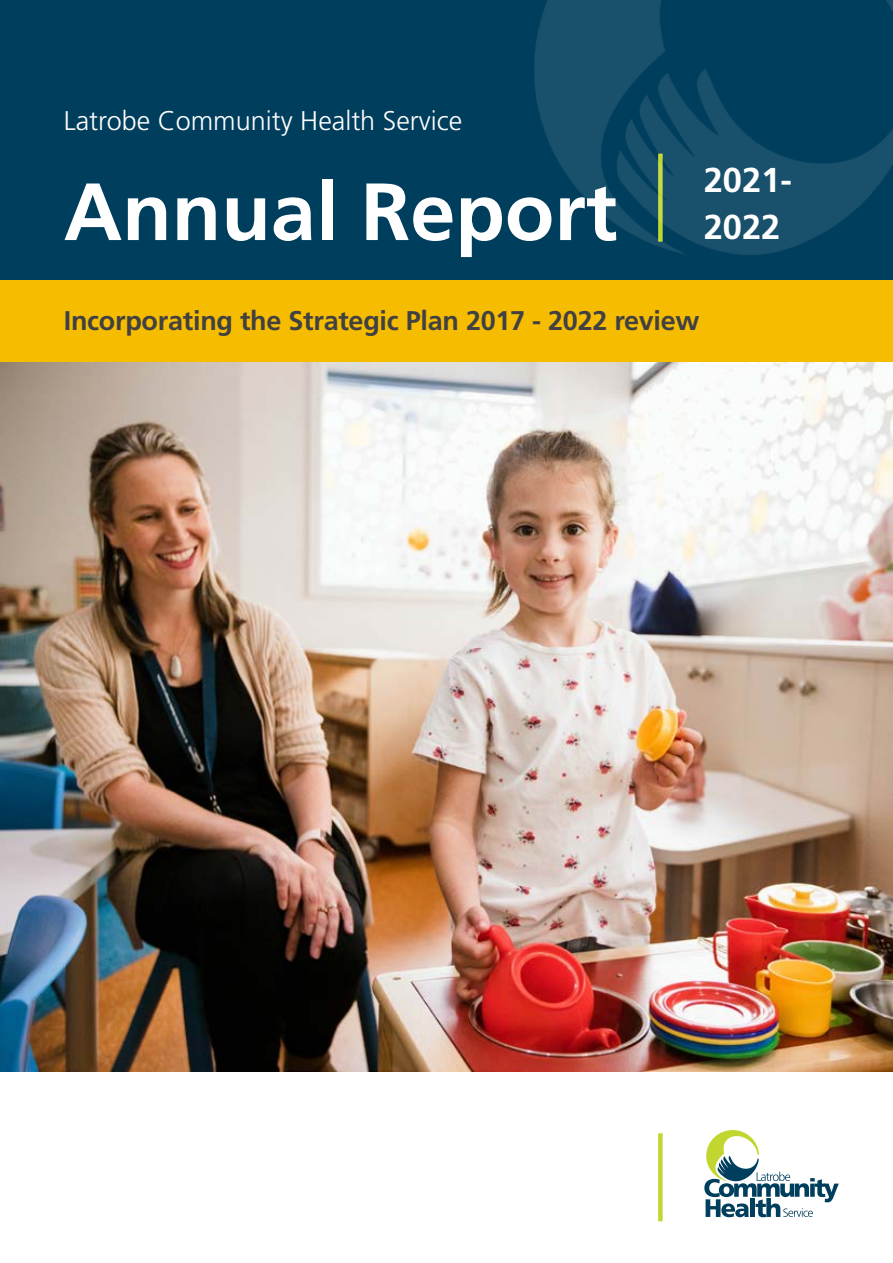
<style>
.page{position:relative;width:893px;height:1263px;background:#fff}
.page>*{position:absolute;margin:0;border:0;box-sizing:border-box;transform-origin:0 0}
.t1{font:700 81px "Frutiger";color:#fff}
.t2{font:700 34.5px/47.2px "Frutiger";color:#fff}
.t3{font:700 27px "Frutiger";letter-spacing:-.01em;color:#414042}
.t4{font:300 27px "Frutiger";color:#fff}
</style>
<div class="page">
<div style="left:0;top:0;width:893px;height:344px;background:#003e5d"></div>
<div style="left:658px;top:1133px;width:5px;height:88px;background:#c1d72f"></div>
<svg style="left:704px;top:1130px;width:135px;height:87px"></svg>
<img style="left:510px;top:0;width:383px;height:281px">
<img style="left:0;top:362px;width:893px;height:709px">
<div style="left:0;top:281px;width:893px;height:81px;background:#f6bd00"></div>
<p class="t4" style="left:64px;top:105px;width:400px">Latrobe Community Health Service</p>
<h1 class="t1" style="left:64px;top:164px;width:555px">Annual Report</h1>
<p class="t2" style="left:704px;top:156px;width:90px">2021-<br>2022</p>
<p class="t3" style="left:64px;top:305px;width:637px">Incorporating the Strategic Plan 2017 - 2022 review</p>
</div>
